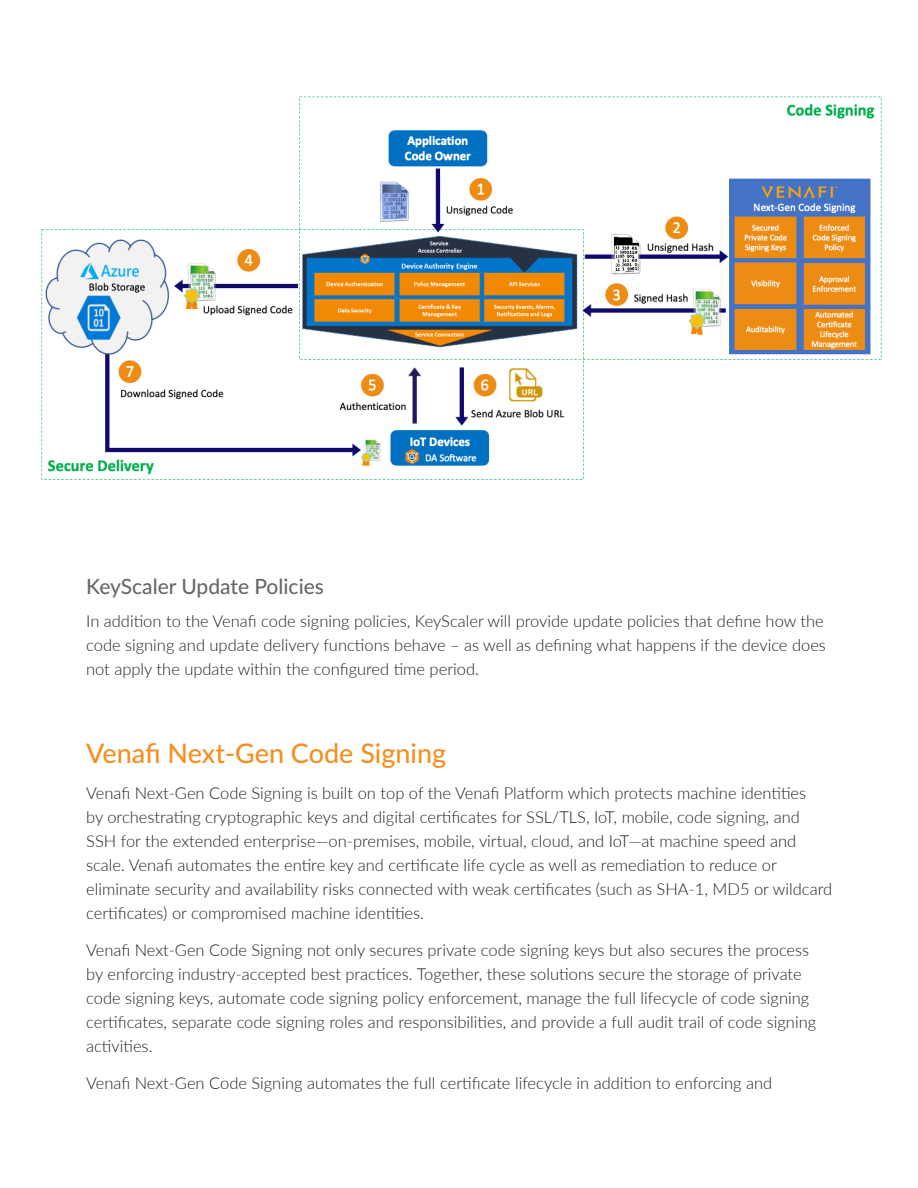
<style>
.page{position:relative;width:918px;height:1188px;background:#fff}
.page>*{position:absolute;margin:0;border:0;box-sizing:border-box;transform-origin:0 0}
.WP_Heading{font:500 27px "Lato";color:#f68e1e}
.WP_Sub-Heading{font:500 21px "Lato";color:#656666}
.WhitePaper_Paragraph{font:300 16.5px/24px "Lato";color:#231f20}
</style>
<div class="page">
<img style="left:41px;top:96px;width:841px;height:384px">
<p class="WP_Sub-Heading" style="left:86px;top:571px;width:239px">KeyScaler Update Policies</p>
<p class="WhitePaper_Paragraph" style="left:86px;top:609px;width:741px">In addition to the Venafi code signing policies, KeyScaler will provide update policies that define how the code signing and update delivery functions behave – as well as defining what happens if the device does not apply the update within the configured time period.</p>
<p class="WP_Heading" style="left:86px;top:734px;width:362px">Venafi Next-Gen Code Signing</p>
<p class="WhitePaper_Paragraph" style="left:86px;top:781px;width:747px">Venafi Next-Gen Code Signing is built on top of the Venafi Platform which protects machine identities<br>by orchestrating cryptographic keys and digital certificates for SSL/TLS, IoT, mobile, code signing, and SSH for the extended enterprise—on-premises, mobile, virtual, cloud, and IoT—at machine speed and scale. Venafi automates the entire key and certificate life cycle as well as remediation to reduce or eliminate security and availability risks connected with weak certificates (such as SHA-1, MD5 or wildcard certificates) or compromised machine identities.</p>
<p class="WhitePaper_Paragraph" style="left:86px;top:937px;width:732px">Venafi Next-Gen Code Signing not only secures private code signing keys but also secures the process by enforcing industry-accepted best practices. Together, these solutions secure the storage of private code signing keys, automate code signing policy enforcement, manage the full lifecycle of code signing certificates, separate code signing roles and responsibilities, and provide a full audit trail of code signing activities.</p>
<p class="WhitePaper_Paragraph" style="left:86px;top:1070px;width:688px">Venafi Next-Gen Code Signing automates the full certificate lifecycle in addition to enforcing and</p>
</div>
